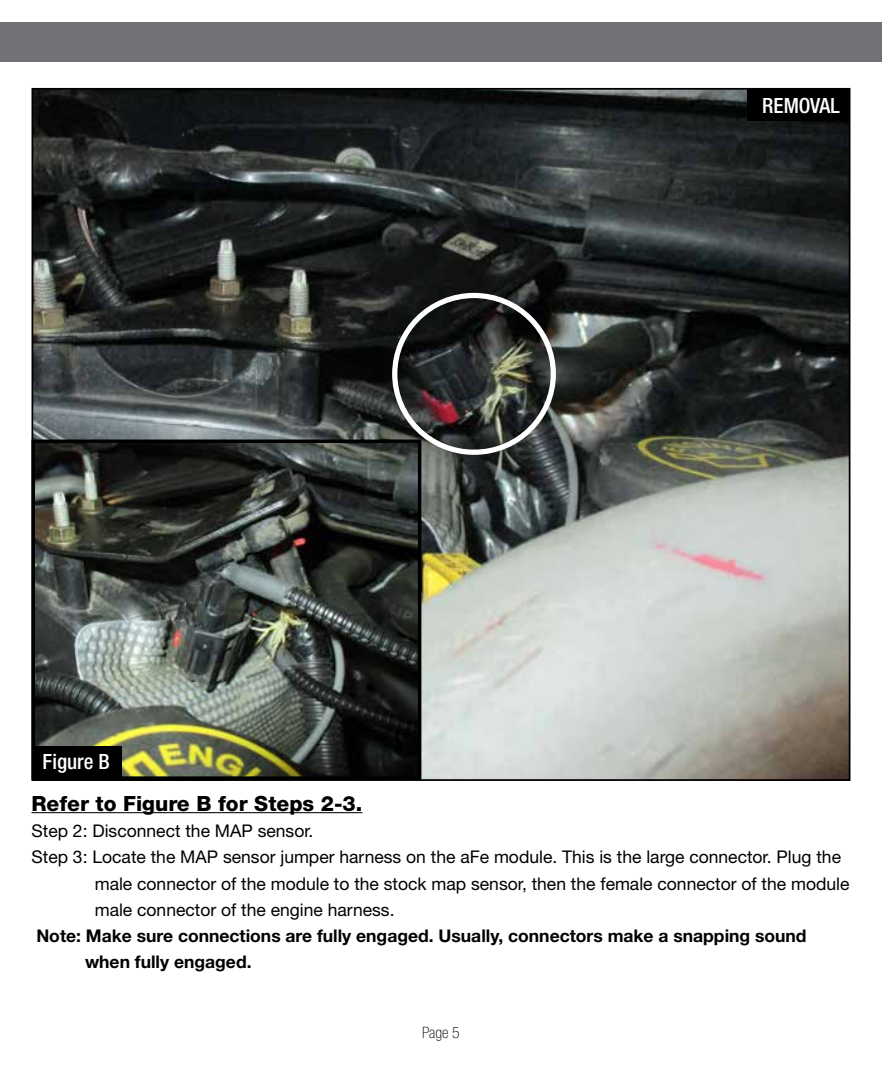
<style>
.page{position:relative;width:882px;height:1071px;background:#fff}
.page>*{position:absolute;margin:0;border:0;box-sizing:border-box;transform-origin:0 0}
.t1{font:800 21px "Helvetica Neue";color:#000}
.t2{font:500 condensed 21px "Helvetica Neue";color:#fff}
.t3{font:17.5px "Helvetica Neue";color:#000}
.t4{font:700 17.5px/26.2px "Helvetica Neue";color:#000}
.t5{font:100 condensed 15.75px "Helvetica Neue";color:#000}
</style>
<div class="page">
<div style="left:0;top:23px;width:882px;height:39px;background:#717275"></div>
<img style="left:35px;top:91px;width:812px;height:687px">
<hr style="left:32px;top:812px;width:330px;height:1px;background:#000">
<div style="left:392px;top:293px;width:164px;height:162px;border:5px solid #fff;border-radius:50%"></div>
<img style="left:37px;top:445px;width:379px;height:330px">
<div style="left:32px;top:440px;width:389px;height:340px;border:4px solid #000"></div>
<div style="left:747px;top:88px;width:103px;height:33px;background:#000"></div>
<div style="left:33px;top:746px;width:89px;height:33px;background:#000"></div>
<p class="t2" style="left:43px;top:749px;width:69px">Figure B</p>
<p class="t2" style="left:762px;top:93px;width:79px">REMOVAL</p>
<p class="t1" style="left:32px;top:791px;width:332px">Refer to Figure B for Steps 2-3.</p>
<p class="t3" style="left:32px;top:820px;width:284px">Step 2: Disconnect the MAP sensor.</p>
<p class="t3" style="left:32px;top:847px;width:811px">Step 3: Locate the MAP sensor jumper harness on the aFe module. This is the large connector. Plug the</p>
<p class="t3" style="left:95px;top:873px;width:756px">male connector of the module to the stock map sensor, then the female connector of the module</p>
<p class="t3" style="left:95px;top:899px;width:301px">male connector of the engine harness.</p>
<p class="t4" style="left:85px;top:922px;width:723px;text-indent:-49px">Note: Make sure connections are fully engaged. Usually, connectors make a snapping sound when fully engaged.</p>
<p class="t5" style="left:422px;top:1023px;width:39px">Page 5</p>
</div>
